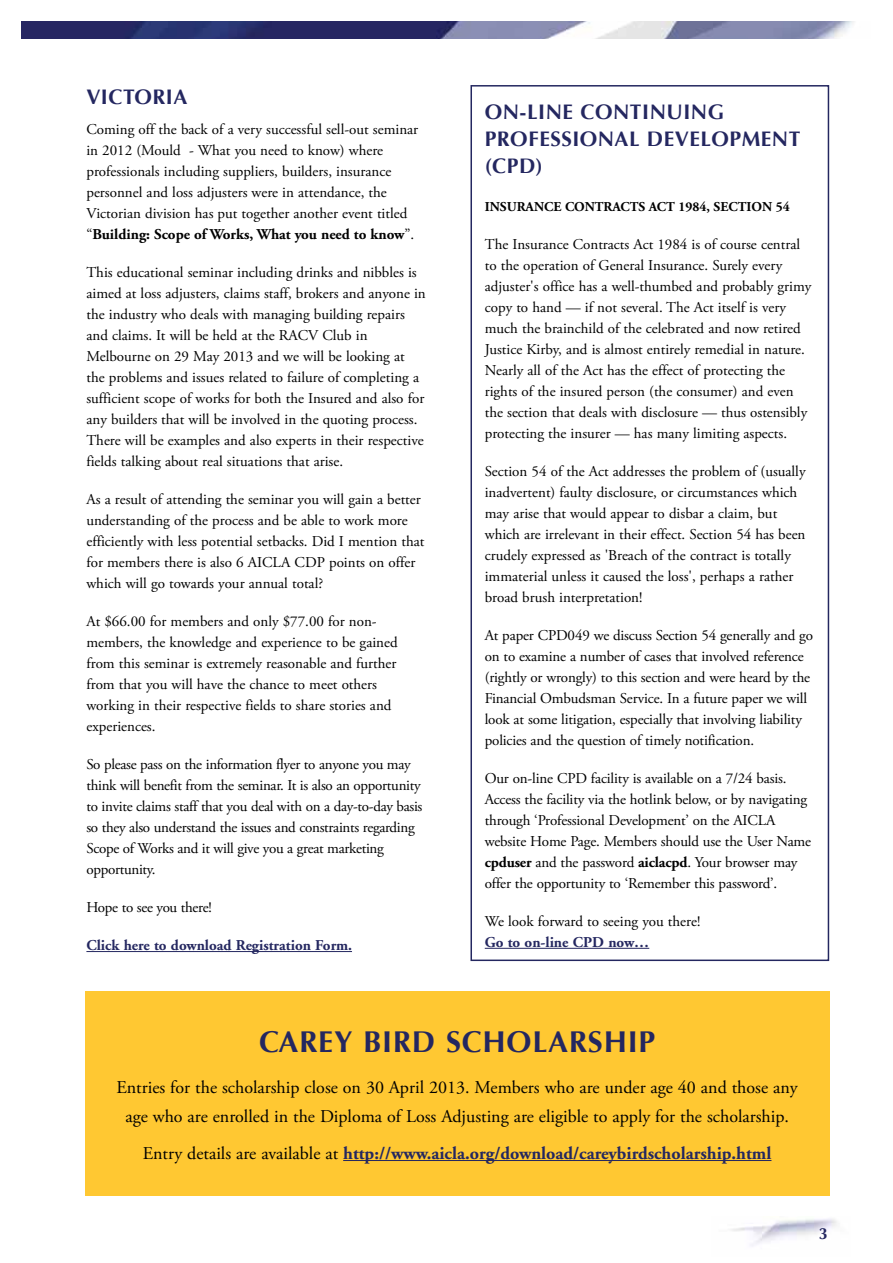
<style>
.page{position:relative;width:893px;height:1263px;background:#fff}
.page>*{position:absolute;margin:0;border:0;box-sizing:border-box;transform-origin:0 0}
.t1{font:700 30px "Optima";letter-spacing:.025em;color:#242760}
.t2{font:700 21px/27px "Optima";letter-spacing:.025em;color:#242760}
.t3{font:18px/28.5px "Adobe Garamond Pro";color:#000;text-align:center}
.t4{font:700 18px "Adobe Garamond";color:#242760}
.t5{font:700 16.2px "Optima";color:#242760}
.t6{font:15px/21px "Adobe Garamond Pro";color:#000}
.t7{font:15px/21px "Adobe Garamond Pro";letter-spacing:-.02em;color:#000}
.t8{font:700 15px "Adobe Garamond";color:#242760}
.t9{font:700 13.5px "Adobe Garamond";color:#000}
.s1{font-weight:700}
.s2{font-family:"Adobe Garamond Pro";font-weight:400;color:#000}
</style>
<div class="page">
<img style="left:731px;top:1218px;width:106px;height:28px">
<img style="left:21px;top:21px;width:833px;height:17px">
<hr style="left:86px;top:951px;width:266px;height:1px;background:#242760">
<hr style="left:485px;top:948px;width:164px;height:1px;background:#242760">
<div style="left:470px;top:85px;width:359px;height:876px;border:2px solid #242760"></div>
<div style="left:85px;top:991px;width:744px;height:205px;background:#ffc832"></div>
<hr style="left:343px;top:1160px;width:428px;height:1px;background:#242760">
<h2 class="t2" style="left:86px;top:84px;width:13px">VICT</h2>
<h2 class="t2" style="left:134px;top:84px;width:54px">ORIA</h2>
<p class="t6" style="left:86px;top:119px;width:333px">Coming off the back of a very successful sell-out seminar in 2012 (Mould - What you need to know) where professionals including suppliers, builders, insurance personnel and loss adjusters were in attendance, the Victorian division has put together another event titled “<span class="s1">Building: Scope of Works, What you need to know</span>”.</p>
<p class="t6" style="left:86px;top:262px;width:341px">This educational seminar including drinks and nibbles is aimed at loss adjusters, claims staff, brokers and anyone in the industry who deals with managing building repairs and claims. It will be held at the RACV Club in Melbourne on 29 May 2013 and we will be looking at the problems and issues related to failure of completing a sufficient scope of works for both the Insured and also for any builders that will be involved in the quoting process.<br>There will be examples and also experts in their respective fields talking about real situations that arise.</p>
<p class="t6" style="left:86px;top:489px;width:340px">As a result of attending the seminar you will gain a better understanding of the process and be able to work more efficiently with less potential setbacks. Did I mention that for members there is also 6 AICLA CDP points on offer which will go towards your annual total?</p>
<p class="t6" style="left:86px;top:611px;width:313px">At $66.00 for members and only $77.00 for non&shy;members, the knowledge and experience to be gained from this seminar is extremely reasonable and further from that you will have the chance to meet others working in their respective fields to share stories and experiences.</p>
<p class="t7" style="left:86px;top:754px;width:337px">So please pass on the information flyer to anyone you may think will benefit from the seminar. It is also an opportunity to invite claims staff that you deal with on a day-to-day basis so they also understand the issues and constraints regarding Scope of Works and it will give you a great marketing opportunity.</p>
<p class="t7" style="left:86px;top:897px;width:127px">Hope to see you there!</p>
<p class="t8" style="left:86px;top:937px;width:267px">Click here to download Registration Form.</p>
<h2 class="t2" style="left:485px;top:98px;width:241px">ON-LINE CONTINUING<br>PROFESSI</h2>
<h2 class="t2" style="left:580px;top:125px;width:97px">ONAL DEVEL</h2>
<h2 class="t2" style="left:711px;top:125px;width:90px">OPMENT</h2>
<h2 class="t2" style="left:485px;top:152px;width:60px">(CP D)</h2>
<p class="t9" style="left:485px;top:199px;width:306px">INSURANCE CONTRACTS ACT 1984, SECTION 54</p>
<p class="t6" style="left:485px;top:234px;width:328px">The Insurance Contracts Act 1984 is of course central to the operation of General Insurance. Surely every adjuster's office has a well-thumbed and probably grimy copy to hand — if not several. The Act itself is very much the brainchild of the celebrated and now retired Justice Kirby, and is almost entirely remedial in nature.<br>Nearly all of the Act has the effect of protecting the rights of the insured person (the consumer) and even the section that deals with disclosure — thus ostensibly protecting the insurer — has many limiting aspects.</p>
<p class="t6" style="left:485px;top:461px;width:322px">Section 54 of the Act addresses the problem of (usually inadvertent) faulty disclosure, or circumstances which may arise that would appear to disbar a claim, but which are irrelevant in their effect. Section 54 has been crudely expressed as 'Breach of the contract is totally immaterial unless it caused the loss', perhaps a rather broad brush interpretation!</p>
<p class="t6" style="left:485px;top:625px;width:330px">At paper CPD049 we discuss Section 54 generally and go on to examine a number of cases that involved reference (rightly or wrongly) to this section and were heard by the Financial Ombudsman Service. In a future paper we will look at some litigation, especially that involving liability policies and the question of timely notification.</p>
<p class="t6" style="left:485px;top:768px;width:328px">Our on-line CPD facility is available on a 7/24 basis.<br>Access the facility via the hotlink below, or by navigating through ‘Professional Development’ on the AICLA website Home Page. Members should use the User Name <span class="s1">cpduser</span> and the password <span class="s1">aiclacpd</span>. Your browser may offer the opportunity to ‘Remember this password’.</p>
<p class="t6" style="left:485px;top:911px;width:217px">We look forward to seeing you there!</p>
<p class="t8" style="left:485px;top:934px;width:166px">Go to on-line CPD now…</p>
<h1 class="t1" style="left:259px;top:1024px;width:382px">CAREY BIRD SCHOLARSHIP</h1>
<p class="t3" style="left:116px;top:1074px;width:683px">Entries for the scholarship close on 30 April 2013. Members who are under age 40 and those any age who are enrolled in the Diploma of Loss Adjusting are eligible to apply for the scholarship.</p>
<p class="t4" style="left:143px;top:1143px;width:630px"><span class="s2">Entry details are available at</span> http://www.aicla.org/download/careybirdscholarship.html</p>
<p class="t5" style="left:819px;top:1224px;width:10px">3</p>
</div>
